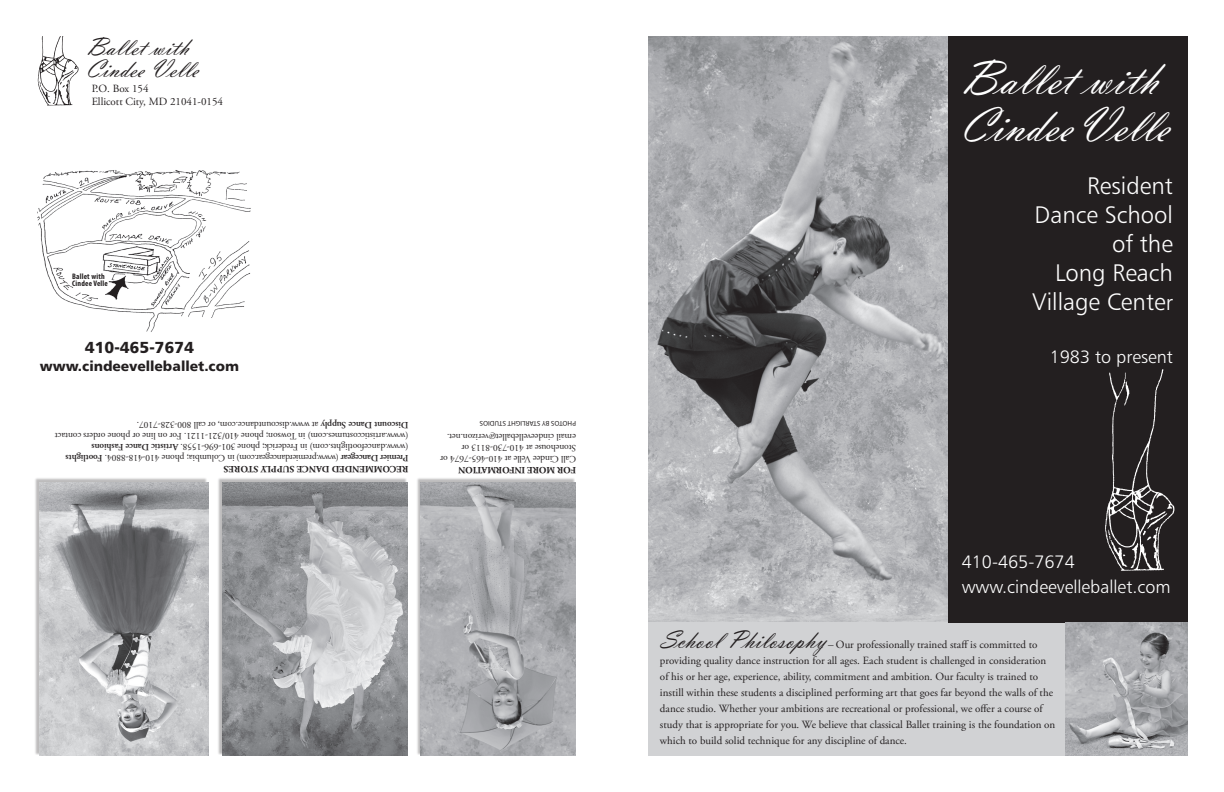
<style>
.page{position:relative;width:1224px;height:792px;background:#fff}
.page>*{position:absolute;margin:0;border:0;box-sizing:border-box;transform-origin:0 0}
.t1{font:50px/47px "Vladimir Scr D";color:#fff}
.t2{font:26px/22px "Vladimir Scr D";color:#231f20}
.t3{font:24px/29px "Humanist 777 BT Light B";color:#fff;text-align:right}
.t4{font:18px/25px "Humanist 777 BT Light B";color:#fff}
.t5{font:16px "Humanist 777 BT Black B";color:#231f20}
.t6{font:14px "Humanist 777 BT Black B";color:#231f20}
.t7{font:11px/16px "Adobe Garamond Pro";color:#231f20}
.t8{font:9.5px/11px "Adobe Garamond Pro";letter-spacing:-.01em;color:#231f20}
.t9{font:700 9.5px "Adobe Garamond Pro";letter-spacing:-.01em;color:#231f20}
.t10{font:700 condensed 8px/6.8px "Myriad Pro";letter-spacing:.02em;color:#231f20}
.t11{font:7px "Myriad Pro";letter-spacing:.01em;color:#231f20}
.s1{font-weight:700}
.s2{font-weight:600}
.s3{font-size:22px}
</style>
<div class="page">
<img style="left:648px;top:36px;width:300px;height:586px">
<div style="left:648px;top:622px;width:540px;height:134px;background:#d1d2d4"></div>
<div style="left:948px;top:36px;width:240px;height:586px;background:#231f20"></div>
<img style="left:37px;top:170px;width:214px;height:162px">
<img style="left:1105px;top:369px;width:70px;height:202px">
<img style="left:37px;top:36px;width:42px;height:70px">
<img style="left:1065px;top:622px;width:123px;height:134px">
<div style="left:218px;top:477px;width:189px;height:278px;background:#231f20;opacity:.3"></div>
<img style="left:223px;top:483px;width:185px;height:273px">
<div style="left:34px;top:477px;width:174px;height:278px;background:#231f20;opacity:.3"></div>
<img style="left:39px;top:482px;width:170px;height:274px">
<div style="left:416px;top:477px;width:159px;height:278px;background:#231f20;opacity:.3"></div>
<img style="left:421px;top:482px;width:155px;height:274px">
<h2 class="t2" style="left:86px;top:37px;width:114px">Ballet with<br>Cindee Velle</h2>
<p class="t7" style="left:92px;top:83px;width:133px;line-height:13px">P.O. Box 154<br>Ellicott City, MD 21041-0154</p>
<p class="t10" style="left:72px;top:273px;width:37px">Ballet with<br>Cindee Velle</p>
<h3 class="t5" style="left:85px;top:337px;width:111px">410-465-7674</h3>
<p class="t6" style="left:40px;top:357px;width:201px">www.cindeevelleballet.com</p>
<p class="t8" style="left:408px;top:474px;width:355px;rotate:-180deg"><span class="s1">RECOMMENDED DANCE SUPPLY STORES<br></span><span class="s2">Premier Dancegear</span> (www.premierdancegear.com) in Columbia; phone 410-418-8804. <span class="s2">Footlights </span>(www.dancefootlights.com) in Frederick; phone 301-696-1558. <span class="s2">Artistic Dance Fashions </span>(www.artisticcostumes.com) in Towson; phone 410/321-1121. For on line or phone orders contact <span class="s2">Discount Dance Supply</span> at www.discountdance.com, or call 800-328-7107.</p>
<p class="t11" style="left:576px;top:428px;width:98px;rotate:-180deg">PHOTOS BY STARLIGHT STUDIOS</p>
<p class="t8" style="left:576px;top:464px;width:137px;rotate:-180deg">Call Cindee Velle at 410-465-7674 or<br>Stonehouse at 410-730-8113 or email cindeevelleballet@verizon.net.</p>
<p class="t9" style="left:576px;top:476px;width:119px;rotate:-180deg">FOR MORE INFORMATION</p>
<h1 class="t1" style="left:960px;top:55px;width:211px">Ballet with<br>Cindee Velle</h1>
<h3 class="t3" style="left:1032px;top:170px;width:142px">Resident<br>Dance School of the<br>Long Reach<br>Village Cente<span class="s3">r</span></h3>
<h3 class="t4" style="left:1050px;top:344px;width:125px">1983 to present</h3>
<h3 class="t4" style="left:962px;top:549px;width:210px">410-465-7674 www.cindeevelleballet.com</h3>
<h2 class="t2" style="left:660px;top:629px;width:167px">School Philosophy</h2>
<p class="t7" style="left:660px;top:636px;width:397px;text-indent:168px">– Our professionally trained staff is committed to providing quality dance instruction for all ages. Each student is challenged in consideration of his or her age, experience, ability, commitment and ambition. Our faculty is trained to instill within these students a disciplined performing art that goes far beyond the walls of the dance studio. Whether your ambitions are recreational or professional, we offer a course of study that is appropriate for you. We believe that classical Ballet training is the foundation on which to build solid technique for any discipline of dance.</p>
</div>
